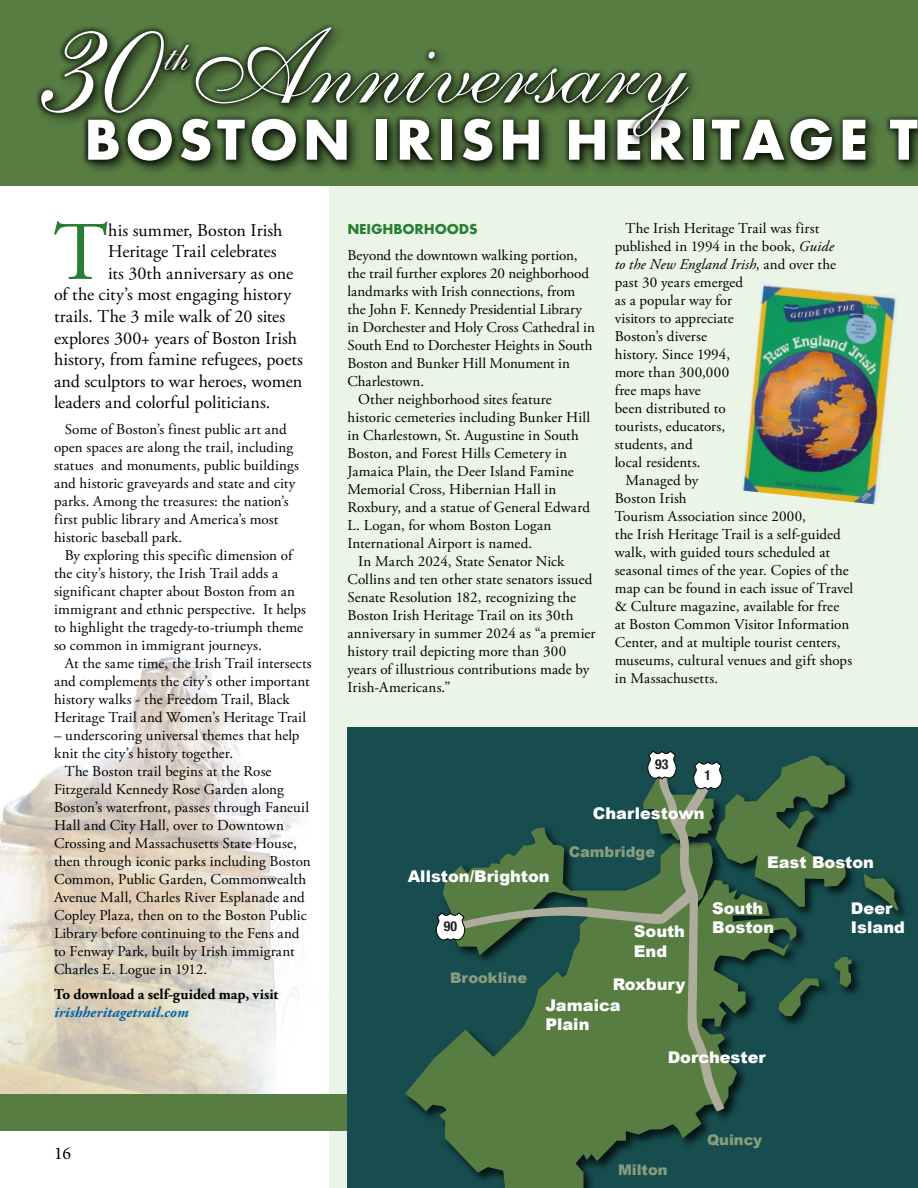
<style>
.page{position:relative;width:918px;height:1188px;background:#fff}
.page>*{position:absolute;margin:0;border:0;box-sizing:border-box;transform-origin:0 0}
.SectionTitle-WhiteoverColor{font:171px "Shelley Allegro Script";color:#fff}
.SectionTitle-WhiteoverColor-2{font:108px "Shelley Allegro Script";color:#fff}
.t1{font:83.1px "Adobe Garamond Pro";color:#287f34}
.t2{font:700 60px "Futura PT";letter-spacing:.07em;color:#fff}
.SectionTitle-WhiteoverColor-3{font:42px "Shelley Allegro Script";color:#fff}
.t3{font:18px "Adobe Garamond Pro";color:#000}
.t4{font:18px "Minion Pro";color:#000}
.t5{font:900 16.2px/19.4px "Arial";color:#fff}
.Body_text_normal{font:15px/18px "Adobe Garamond Pro";letter-spacing:.01em;color:#000}
.Body_text_no_indent{font:15px/18px "Adobe Garamond Pro";color:#000}
.t6{font:700 15px/18px "Adobe Garamond Pro";color:#000}
.Subheading{font:700 15px "Futura PT";letter-spacing:-.01em;color:#287f34}
.t7{font:900 14.7px "Arial";color:#879d7d}
.t8{font:700 condensed 13.8px "Helvetica Neue";color:#221f20}
.s1{font-style:italic;color:#0063af}
.s2{font-style:italic}
</style>
<div class="page">
<img style="left:0;top:657px;width:308px;height:437px">
<div style="left:329px;top:0;width:589px;height:1188px;background:#eaf5e8"></div>
<div style="left:0;top:0;width:918px;height:185px;background:#577d43"></div>
<div style="left:0;top:1094px;width:918px;height:37px;background:#577d43"></div>
<div style="left:83px;top:114px;width:835px;height:61px;background:#000;opacity:.71"></div>
<div style="left:82px;top:113px;width:836px;height:54px;background:#000;opacity:.75"></div>
<div style="left:36px;top:24px;width:666px;height:127px;background:#000;opacity:.71"></div>
<div style="left:35px;top:22px;width:659px;height:120px;background:#000;opacity:.75"></div>
<img style="left:742px;top:283px;width:154px;height:222px">
<div style="left:347px;top:727px;width:571px;height:461px;background:#174d4f"></div>
<svg style="left:405px;top:876px;width:391px;height:312px"></svg>
<img style="left:863px;top:874px;width:42px;height:42px">
<svg style="left:864px;top:874px;width:35px;height:37px"></svg>
<img style="left:724px;top:774px;width:130px;height:148px">
<img style="left:834px;top:959px;width:25px;height:36px">
<svg style="left:835px;top:957px;width:17px;height:30px"></svg>
<img style="left:773px;top:973px;width:62px;height:58px">
<svg style="left:778px;top:978px;width:41px;height:38px"></svg>
<svg style="left:451px;top:827px;width:273px;height:284px;fill:#577d43"></svg>
<svg style="left:436px;top:912px;width:29px;height:30px"></svg>
<svg style="left:643px;top:750px;width:205px;height:157px"></svg>
<p class="SectionTitle-WhiteoverColor-2" style="left:178px;top:4px;width:493px">Anniversary</p>
<p class="SectionTitle-WhiteoverColor" style="left:7px;top:-45px;width:126px">30</p>
<p class="SectionTitle-WhiteoverColor-3" style="left:157px;top:31px;width:27px">th</p>
<p class="t2" style="left:84px;top:101px;width:835px">BOSTON IRISH HERITAGE T</p>
<p class="t1" style="left:53px;top:203px;width:56px">T</p>
<p class="t3" style="left:108px;top:219px;width:176px">his summer, Boston Irish</p>
<p class="t3" style="left:108px;top:241px;width:170px">Heritage Trail celebrates</p>
<p class="t3" style="left:108px;top:262px;width:187px">its 30th anniversary as one</p>
<p class="t3" style="left:54px;top:284px;width:239px">of the city’s most engaging history</p>
<p class="t3" style="left:54px;top:306px;width:233px">trails. The 3 mile walk of 20 sites</p>
<p class="t3" style="left:54px;top:327px;width:245px">explores 300+ years of Boston Irish</p>
<p class="t3" style="left:54px;top:349px;width:251px">history, from famine refugees, poets</p>
<p class="t3" style="left:54px;top:370px;width:250px">and sculptors to war heroes, women</p>
<p class="t3" style="left:54px;top:392px;width:218px">leaders and colorful politicians.</p>
<p class="Body_text_normal" style="left:54px;top:421px;width:246px;text-indent:11px">Some of Boston’s finest public art and open spaces are along the trail, including statues and monuments, public buildings and historic graveyards and state and city parks. Among the treasures: the nation’s first public library and America’s most historic baseball park.</p>
<p class="Body_text_normal" style="left:54px;top:547px;width:254px;text-indent:11px">By exploring this specific dimension of the city’s history, the Irish Trail adds a significant chapter about Boston from an immigrant and ethnic perspective. It helps to highlight the tragedy-to-triumph theme so common in immigrant journeys.</p>
<p class="Body_text_normal" style="left:54px;top:655px;width:259px;text-indent:11px">At the same time, the Irish Trail intersects and complements the city’s other important history walks - the Freedom Trail, Black Heritage Trail and Women’s Heritage Trail</p>
<p class="Body_text_normal" style="left:54px;top:727px;width:247px">– underscoring universal themes that help knit the city’s history together.</p>
<p class="Body_text_normal" style="left:54px;top:763px;width:258px;text-indent:11px">The Boston trail begins at the Rose Fitzgerald Kennedy Rose Garden along Boston’s waterfront, passes through Faneuil Hall and City Hall, over to Downtown Crossing and Massachusetts State House, then through iconic parks including Boston Common, Public Garden, Commonwealth Avenue Mall, Charles River Esplanade and Copley Plaza, then on to the Boston Public Library before continuing to the Fens and to Fenway Park, built by Irish immigrant Charles E. Logue in 1912.</p>
<p class="t6" style="left:54px;top:986px;width:226px">To download a self-guided map, visit <span class="s1">irishheritagetrail.com</span></p>
<p class="t4" style="left:54px;top:1142px;width:19px">16</p>
<p class="Subheading" style="left:347px;top:219px;width:132px">NEIGHBORHOODS</p>
<p class="Body_text_no_indent" style="left:347px;top:246px;width:249px">Beyond the downtown walking portion, the trail further explores 20 neighborhood landmarks with Irish connections, from the John F. Kennedy Presidential Library in Dorchester and Holy Cross Cathedral in South End to Dorchester Heights in South Boston and Bunker Hill Monument in Charlestown.</p>
<p class="Body_text_normal" style="left:347px;top:390px;width:244px;text-indent:11px">Other neighborhood sites feature historic cemeteries including Bunker Hill in Charlestown, St. Augustine in South Boston, and Forest Hills Cemetery in Jamaica Plain, the Deer Island Famine Memorial Cross, Hibernian Hall in Roxbury, and a statue of General Edward L. Logan, for whom Boston Logan International Airport is named.</p>
<p class="Body_text_normal" style="left:347px;top:552px;width:250px;text-indent:11px">In March 2024, State Senator Nick Collins and ten other state senators issued Senate Resolution 182, recognizing the Boston Irish Heritage Trail on its 30th anniversary in summer 2024 as “a premier history trail depicting more than 300 years of illustrious contributions made by Irish-Americans.”</p>
<p class="Body_text_normal" style="left:615px;top:220px;width:223px;text-indent:11px">The Irish Heritage Trail was first published in 1994 in the book, <span class="s2">Guide to the New England Irish</span>, and over the past 30 years emerged<br>as a popular way for<br>visitors to appreciate<br>Boston’s diverse<br>history. Since 1994,<br>more than 300,000<br>free maps have<br>been distributed to<br>tourists, educators,<br>students, and<br>local residents.</p>
<p class="Body_text_normal" style="left:615px;top:472px;width:240px;text-indent:11px">Managed by<br>Boston Irish<br>Tourism Association since 2000,<br>the Irish Heritage Trail is a self-guided walk, with guided tours scheduled at seasonal times of the year. Copies of the map can be found in each issue of Travel &amp; Culture magazine, available for free at Boston Common Visitor Information<br>Center, and at multiple tourist centers, museums, cultural venues and gift shops in Massachusetts.</p>
<p class="t8" style="left:655px;top:753px;width:15px">93</p>
<p class="t8" style="left:705px;top:763px;width:8px">1</p>
<p class="t5" style="left:408px;top:866px;width:143px">Allston/Brighton</p>
<p class="t8" style="left:444px;top:915px;width:15px">90</p>
<p class="t7" style="left:450px;top:968px;width:78px">Brookline</p>
<p class="t5" style="left:593px;top:803px;width:113px">Charlestown</p>
<p class="t7" style="left:569px;top:841px;width:88px">Cambridge</p>
<p class="t5" style="left:767px;top:852px;width:108px">East Boston</p>
<p class="t5" style="left:851px;top:898px;width:55px">Deer<br>Island</p>
<p class="t5" style="left:712px;top:898px;width:53px">South</p>
<p class="t5" style="left:634px;top:921px;width:53px">South</p>
<p class="t5" style="left:712px;top:917px;width:64px">Boston</p>
<p class="t5" style="left:634px;top:941px;width:35px">End</p>
<p class="t5" style="left:613px;top:974px;width:74px">Roxbury</p>
<p class="t5" style="left:545px;top:995px;width:77px">Jamaica<br>Plain</p>
<p class="t5" style="left:668px;top:1047px;width:99px">Dorchester</p>
<p class="t7" style="left:707px;top:1129px;width:57px">Quincy</p>
<p class="t7" style="left:618px;top:1159px;width:51px">Milton</p>
</div>
